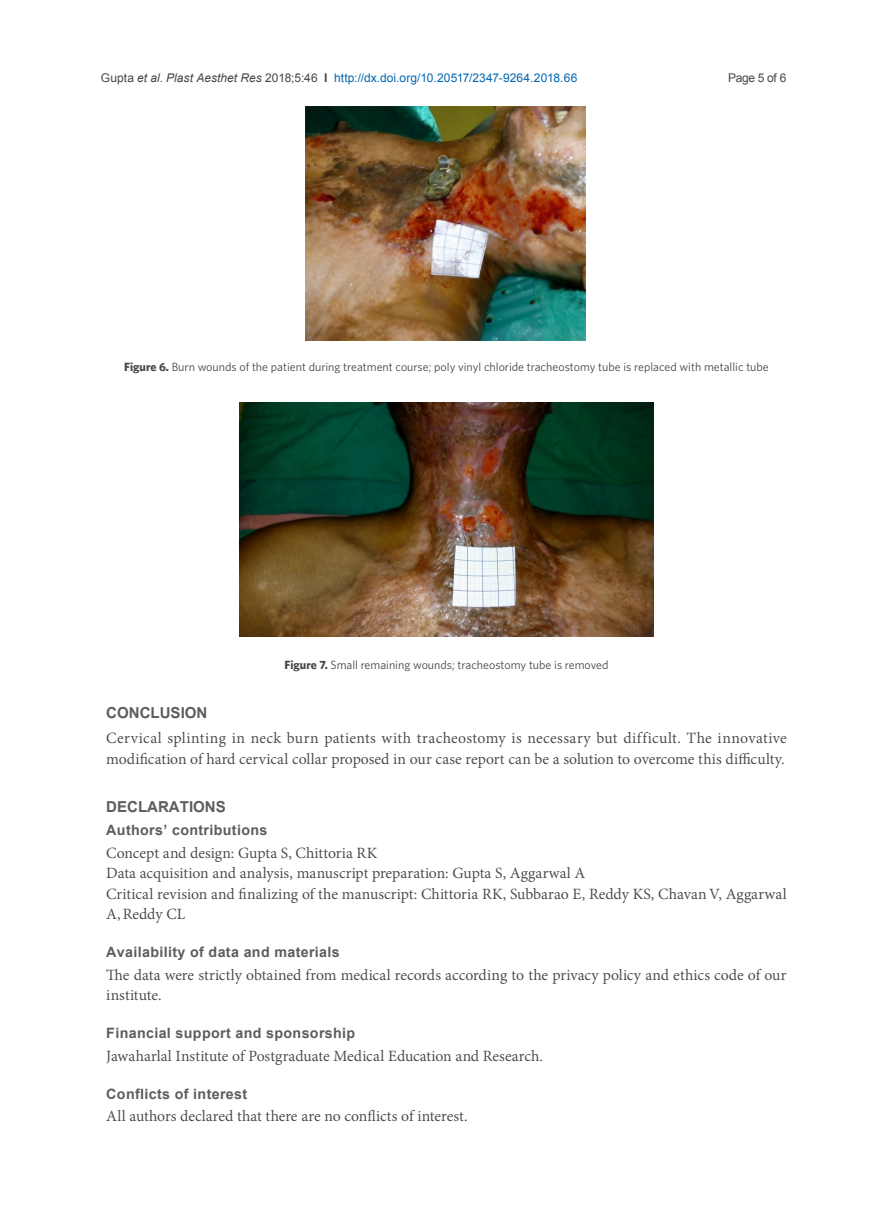
<style>
.page{position:relative;width:893px;height:1212px;background:#fff}
.page>*{position:absolute;margin:0;border:0;box-sizing:border-box;transform-origin:0 0}
.t1{font:700 21px "Utsaah";color:#5d5d5e}
.t2{font:19.2px/20.2px "Adobe Thai";color:#484648}
.t3{font:700 14.25px "Arial";letter-spacing:.025em;color:#5d5d5e}
.t4{font:12px "Whitney";color:#484648}
.t5{font:12px "Arial";letter-spacing:.01em;color:#0166b3}
.t6{font:12px "Arial";letter-spacing:-.025em;color:#484648}
.s1{color:#484648}
.s2{font-style:italic;color:#484648}
.s3{font-weight:700;color:#484648}
.s4{font-weight:700}
</style>
<div class="page">
<img style="left:306px;top:106px;width:280px;height:234px">
<img style="left:239px;top:403px;width:414px;height:234px">
<p class="t5" style="left:101px;top:69px;width:478px"><span class="s1">Gupta</span> <span class="s2">et al</span><span class="s1">.</span> <span class="s2">Plast Aesthet Res</span> <span class="s1">2018;5:46</span> <span class="s3">I</span> http://dx.doi.org/10.20517/2347-9264.2018.66</p>
<p class="t6" style="left:728px;top:69px;width:60px">Page 5 of 6</p>
<p class="t4" style="left:124px;top:359px;width:646px"><span class="s4">Figure 6.</span> Burn wounds of the patient during treatment course; poly vinyl chloride tracheostomy tube is replaced with metallic tube</p>
<p class="t4" style="left:285px;top:658px;width:325px"><span class="s4">Figure 7.</span> Small remaining wounds; tracheostomy tube is removed</p>
<p class="t1" style="left:106px;top:702px;width:103px">CONCLUSION</p>
<p class="t2" style="left:106px;top:726px;width:682px">Cervical splinting in neck burn patients with tracheostomy is necessary but difficult. The innovative modification of hard cervical collar proposed in our case report can be a solution to overcome this difficulty.</p>
<p class="t1" style="left:106px;top:796px;width:121px">DECLARATIONS</p>
<p class="t3" style="left:106px;top:820px;width:163px">Authors’ contributions</p>
<p class="t2" style="left:106px;top:841px;width:682px">Concept and design: Gupta S, Chittoria RK<br>Data acquisition and analysis, manuscript preparation: Gupta S, Aggarwal A<br>Critical revision and finalizing of the manuscript: Chittoria RK, Subbarao E, Reddy KS, ChavanV, Aggarwal A,Reddy CL</p>
<p class="t3" style="left:106px;top:942px;width:235px">Availability of data and materials</p>
<p class="t2" style="left:106px;top:963px;width:682px">The data were strictly obtained from medical records according to the privacy policy and ethics code of our institute.</p>
<p class="t3" style="left:106px;top:1023px;width:250px">Financial support and sponsorship</p>
<p class="t2" style="left:106px;top:1044px;width:438px">Jawaharlal Institute of Postgraduate Medical Education and Research.</p>
<p class="t3" style="left:106px;top:1084px;width:142px">Conflicts of interest</p>
<p class="t2" style="left:106px;top:1104px;width:363px">All authors declared that there are no conflicts of interest.</p>
</div>
